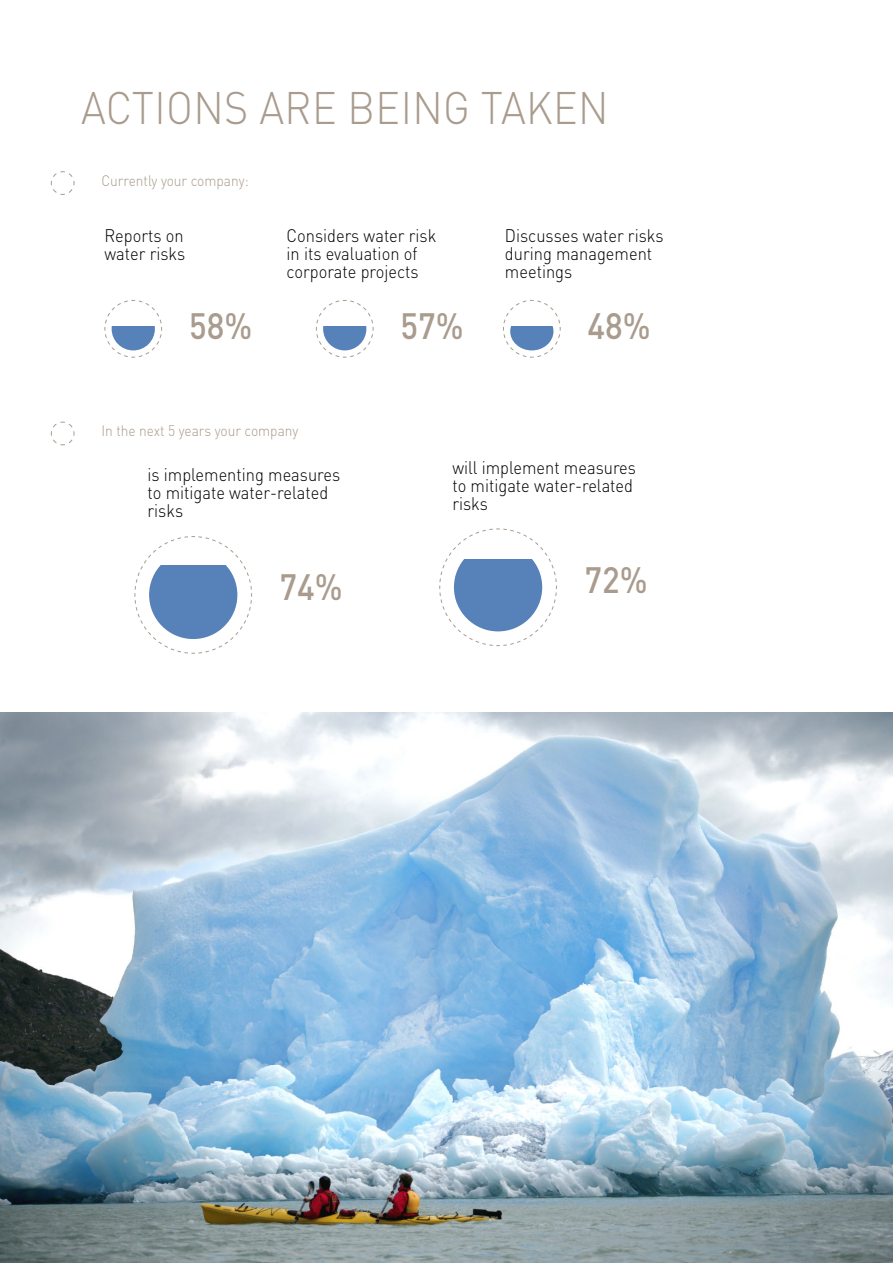
<style>
.page{position:relative;width:893px;height:1263px;background:#fff}
.page>*{position:absolute;margin:0;border:0;box-sizing:border-box;transform-origin:0 0}
.t1{font:300 45px "DIN Pro";letter-spacing:.01em;color:#a99b8d;scale:.92 1}
.t2{font:500 36.15px "DIN Pro";color:#a99b8d;scale:.91 1}
.t3{font:300 18px/18px "DIN Pro";color:#000;scale:.91 1}
.t4{font:300 15px "DIN Pro";color:#a99b8d;scale:.91 1}
</style>
<div class="page">
<svg style="left:50px;top:171px;width:25px;height:24px"></svg>
<img style="left:0;top:712px;width:893px;height:551px">
<svg style="left:104px;top:300px;width:59px;height:58px"></svg>
<svg style="left:112px;top:326px;width:43px;height:24px"></svg>
<svg style="left:315px;top:300px;width:59px;height:58px"></svg>
<svg style="left:323px;top:326px;width:43px;height:24px"></svg>
<svg style="left:503px;top:300px;width:58px;height:58px"></svg>
<div style="left:510px;top:326px;width:43px;height:24px;background:#5781b9"></div>
<svg style="left:134px;top:536px;width:118px;height:118px"></svg>
<svg style="left:50px;top:421px;width:25px;height:25px"></svg>
<svg style="left:439px;top:528px;width:118px;height:118px"></svg>
<h1 class="t1" style="left:81px;top:78px;width:575px">ACTIONS ARE BEING TAKEN</h1>
<p class="t4" style="left:101px;top:170px;width:163px">Currently your company:</p>
<p class="t3" style="left:104px;top:226px;width:90px">Reports on water risks</p>
<h2 class="t2" style="left:189px;top:301px;width:71px">58%</h2>
<p class="t3" style="left:287px;top:226px;width:166px">Considers water risk in its evaluation of corporate projects</p>
<h2 class="t2" style="left:400px;top:301px;width:71px">57%</h2>
<p class="t4" style="left:101px;top:420px;width:218px">In the next 5 years your company</p>
<p class="t3" style="left:505px;top:226px;width:176px">Discusses water risks during management meetings</p>
<h2 class="t2" style="left:588px;top:301px;width:71px">48%</h2>
<p class="t3" style="left:148px;top:465px;width:213px">is implementing measures to mitigate water-related risks</p>
<h2 class="t2" style="left:280px;top:562px;width:71px">74%</h2>
<p class="t3" style="left:452px;top:457px;width:203px">will implement measures to mitigate water-related risks</p>
<h2 class="t2" style="left:584px;top:555px;width:71px">72%</h2>
</div>
